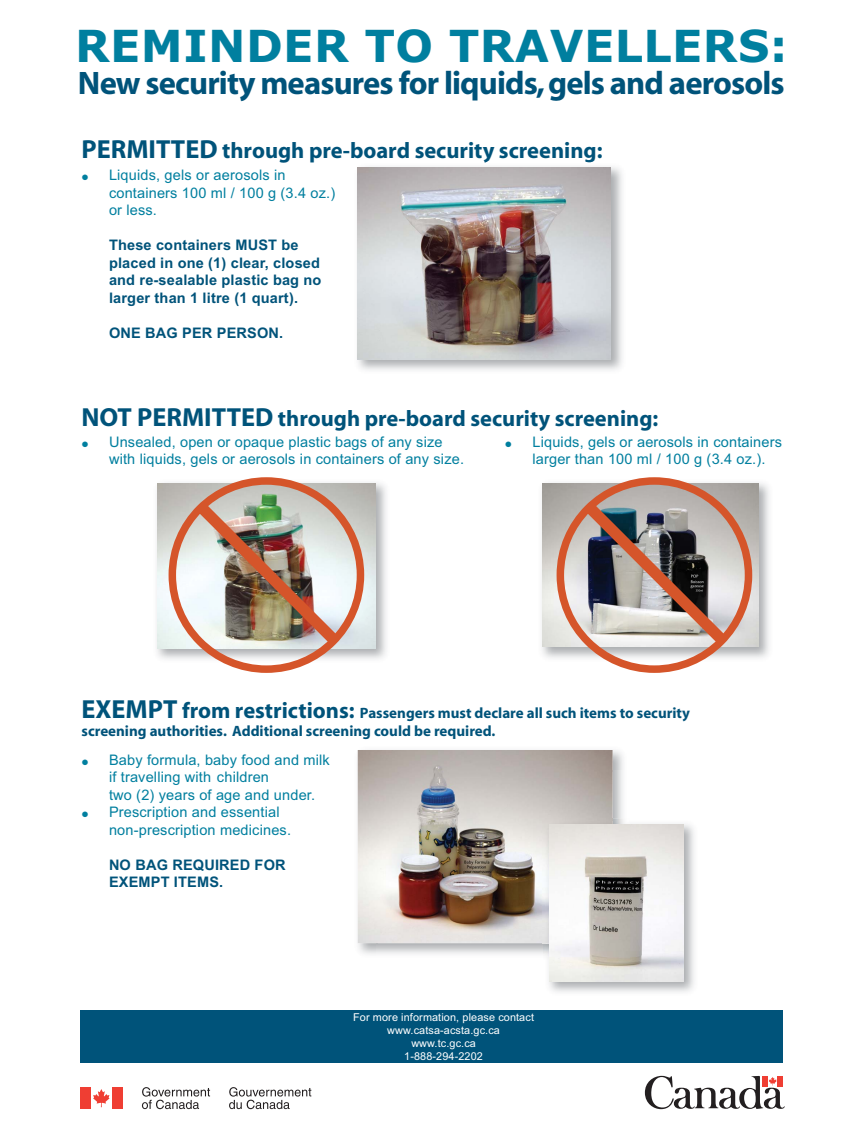
<style>
.page{position:relative;width:864px;height:1134px;background:#fff}
.page>*{position:absolute;margin:0;border:0;box-sizing:border-box;transform-origin:0 0}
.t1{font:700 44.25px "Verdana";letter-spacing:.01em;color:#007f9f}
.t2{font:700 32.7px "Myriad";letter-spacing:-.025em;color:#00537a}
.t3{font:700 22.5px "Myriad";color:#00537a}
.t4{font:700 15px/18px "Myriad";color:#00537a}
.t5{font:14.55px/17.5px "Arial";letter-spacing:.01em;color:#007f9f}
.t6{font:700 14.55px/17.5px "Arial";letter-spacing:.01em;color:#00537a}
.t7{font:10.88px/13px "Arial";letter-spacing:.01em;color:#fff;text-align:center}
.s1{font-size:26.25px}
.s2{font-family:"Monotype Sorts";font-size:7.5px}
.s3{font-size:22.5px}
</style>
<div class="page">
<div style="left:80px;top:1010px;width:702px;height:53px;background:#00537a"></div>
<div style="left:80px;top:1087px;width:11px;height:22px;background:#ef3e33"></div>
<svg style="left:93px;top:1089px;width:17px;height:18px"></svg>
<div style="left:112px;top:1087px;width:11px;height:22px;background:#ef3e33"></div>
<svg style="left:142px;top:1087px;width:68px;height:22px"></svg>
<svg style="left:229px;top:1087px;width:82px;height:22px"></svg>
<svg style="left:645px;top:1076px;width:140px;height:33px"></svg>
<img style="left:157px;top:483px;width:229px;height:176px">
<img style="left:157px;top:483px;width:219px;height:166px">
<img style="left:169px;top:477px;width:195px;height:196px">
<img style="left:542px;top:483px;width:227px;height:175px">
<img style="left:543px;top:483px;width:215px;height:164px">
<svg style="left:557px;top:477px;width:195px;height:196px"></svg>
<img style="left:357px;top:167px;width:265px;height:203px">
<img style="left:484px;top:161px;width:110px;height:2px">
<img style="left:358px;top:168px;width:253px;height:192px">
<img style="left:357px;top:750px;width:266px;height:21px">
<img style="left:613px;top:771px;width:10px;height:47px">
<img style="left:358px;top:750px;width:255px;height:193px">
<img style="left:549px;top:824px;width:145px;height:168px">
<img style="left:543px;top:818px;width:70px;height:125px">
<img style="left:550px;top:824px;width:133px;height:158px">
<h1 class="t1" style="left:75px;top:21px;width:714px">REMINDER TO TRAVELLERS:</h1>
<h2 class="t2" style="left:78px;top:71px;width:708px">New security measures for liquids, gels and aerosols</h2>
<h3 class="t3" style="left:82px;top:142px;width:523px"><span class="s1">PERMITTED</span> through pre-board security screening:</h3>
<p class="t5" style="left:109px;top:168px;width:228px;text-indent:-27px"><span class="s2">●</span> Liquids, gels or aerosols in containers 100 ml / 100 g (3.4 oz.) or less.</p>
<p class="t6" style="left:109px;top:238px;width:214px">These containers MUST be placed in one (1) clear, closed and re-sealable plastic bag no larger than 1 litre (1 quart).</p>
<p class="t6" style="left:109px;top:325px;width:176px">ONE BAG PER PERSON.</p>
<h3 class="t3" style="left:82px;top:410px;width:578px"><span class="s1">NOT PERMITTED</span> through pre-board security screening:</h3>
<p class="t5" style="left:109px;top:434px;width:357px;text-indent:-27px"><span class="s2">●</span> Unsealed, open or opaque plastic bags of any size with liquids, gels or aerosols in containers of any size.</p>
<p class="t5" style="left:532px;top:434px;width:251px;text-indent:-27px"><span class="s2">●</span> Liquids, gels or aerosols in containers larger than 100 ml / 100 g (3.4 oz.).</p>
<p class="t4" style="left:82px;top:705px;width:610px"><span class="s1">EXEMPT</span> <span class="s3">from restrictions:</span> Passengers must declare all such items to security screening authorities. Additional screening could be required.</p>
<p class="t5" style="left:109px;top:752px;width:222px;text-indent:-27px"><span class="s2">●</span> Baby formula, baby food and milk if travelling with children<br>two (2) years of age and under.</p>
<p class="t5" style="left:109px;top:805px;width:184px;text-indent:-27px"><span class="s2">●</span> Prescription and essential non-prescription medicines.</p>
<p class="t6" style="left:109px;top:857px;width:178px">NO BAG REQUIRED FOR<br>EXEMPT ITEMS.</p>
<p class="t7" style="left:353px;top:1012px;width:182px">For more information, please contact www.catsa-acsta.gc.ca<br>www.tc.gc.ca<br>1-888-294-2202</p>
</div>
